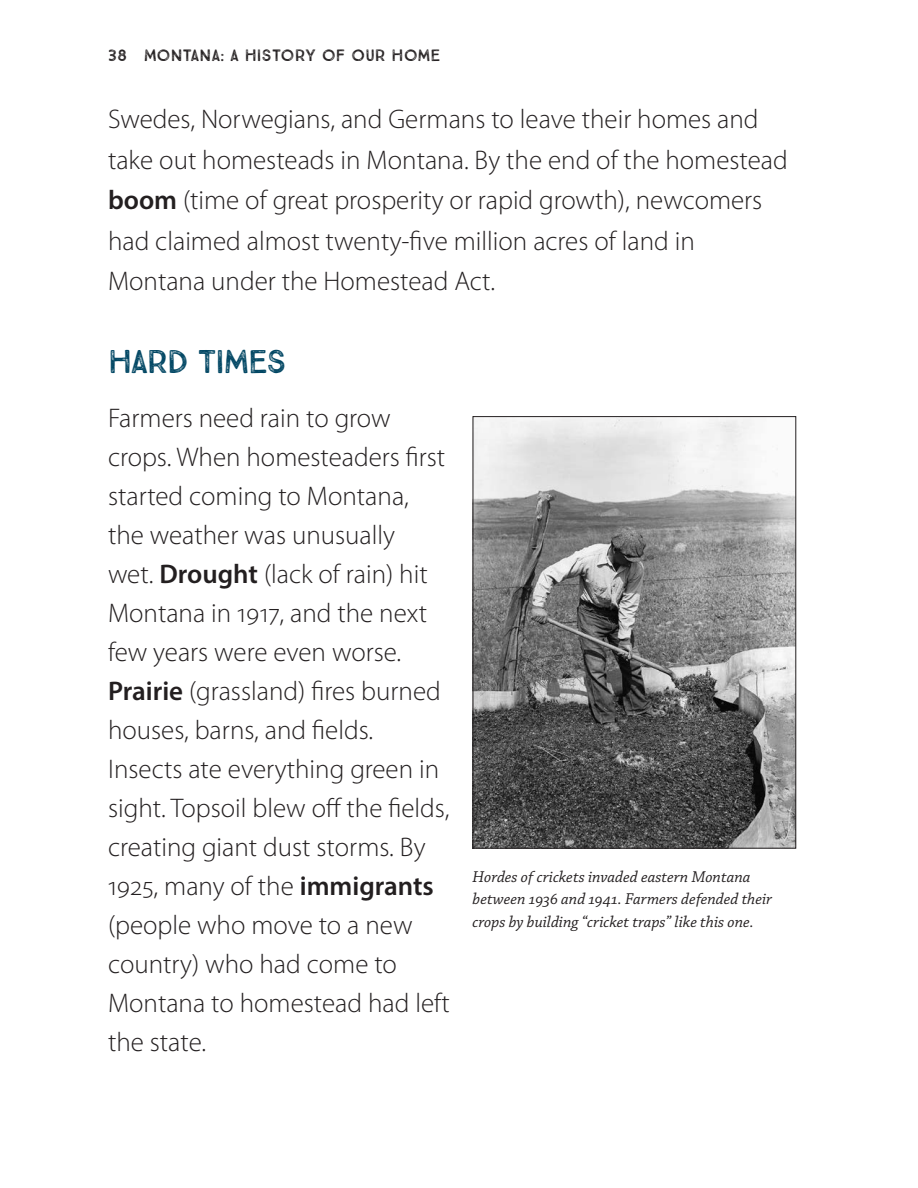
<style>
.page{position:relative;width:918px;height:1188px;background:#fff}
.page>*{position:absolute;margin:0;border:0;box-sizing:border-box;transform-origin:0 0}
.Reading_Head{font:33px "True North Textures";letter-spacing:-.05em;color:#004663}
.Body{font:300 27px/39px "Myriad Pro";color:#231f20}
.t1{font:italic 16.5px/22.5px "Chaparral Pro";color:#231f20}
.t2{font:16.5px "True North Textures";color:#231f20}
.s1{font-weight:600}
</style>
<div class="page">
<img style="left:475px;top:418px;width:319px;height:429px">
<div style="left:473px;top:416px;width:323px;height:433px;border:1px solid #231f20"></div>
<p class="t2" style="left:108px;top:46px;width:334px">38 MONTANA: A HISTORY OF OUR HOME</p>
<p class="Body" style="left:108px;top:99px;width:681px;line-height:40.5px">Swedes, Norwegians, and Germans to leave their homes and take out homesteads in Montana. By the end of the homestead <span class="s1">boom</span> (time of great prosperity or rapid growth), newcomers had claimed almost twenty-five million acres of land in Montana under the Homestead Act.</p>
<p class="Reading_Head" style="left:108px;top:342px;width:180px">HARD TIMES</p>
<p class="Body" style="left:108px;top:398px;width:343px">Farmers need rain to grow crops. When homesteaders first started coming to Montana, the weather was unusually<br>wet. <span class="s1">Drought</span> (lack of rain) hit<br>Montana in 1917, and the next few years were even worse.<br><span class="s1">Prairie</span> (grassland) fires burned houses, barns, and fields.<br>Insects ate everything green in sight. Topsoil blew off the fields, creating giant dust storms. By<br>1925, many of the <span class="s1">immigrants </span>(people who move to a new country) who had come to<br>Montana to homestead had left the state.</p>
<p class="t1" style="left:473px;top:866px;width:301px">Hordes of crickets invaded eastern Montana between 1936 and 1941. Farmers defended their crops by building “cricket traps” like this one.</p>
</div>
